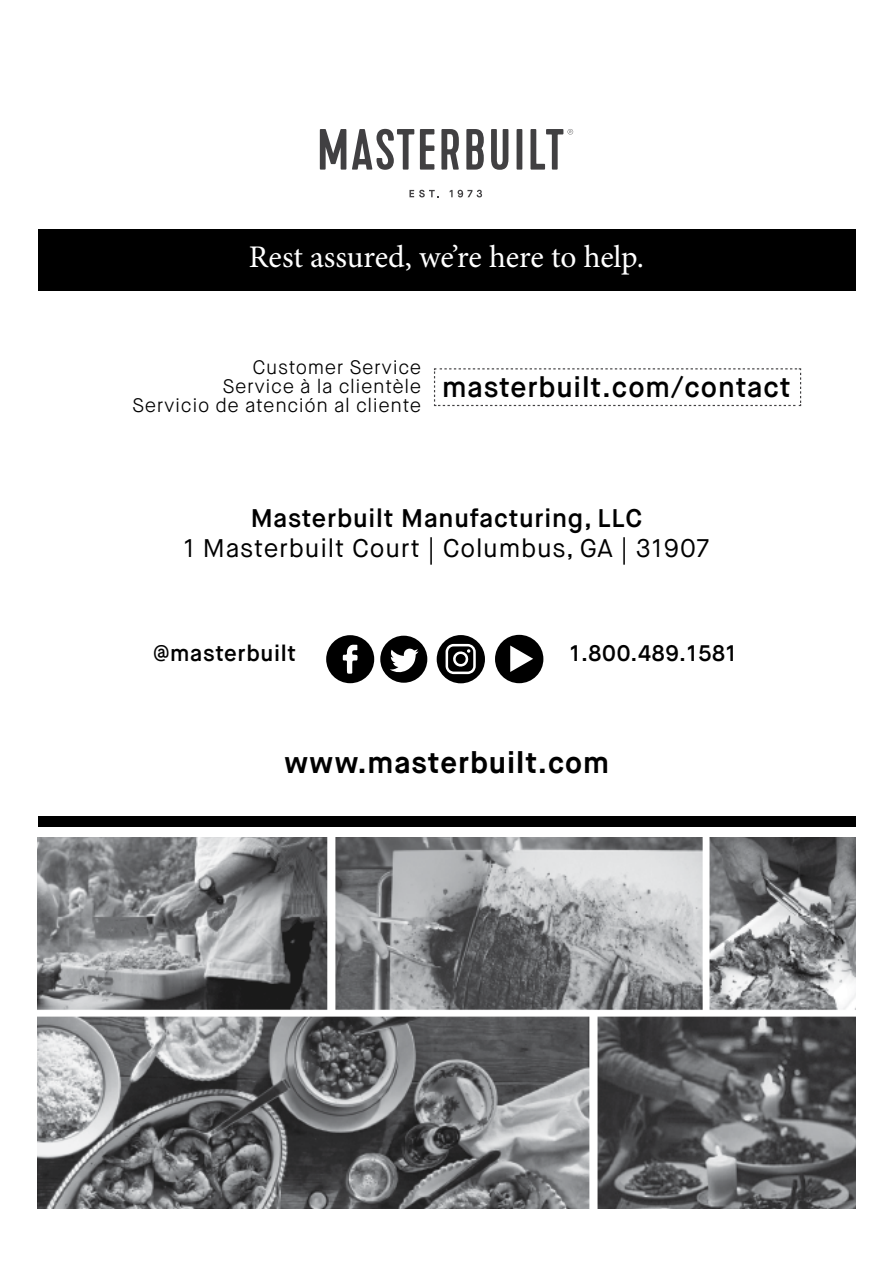
<style>
.page{position:relative;width:893px;height:1263px;background:#fff}
.page>*{position:absolute;margin:0;border:0;box-sizing:border-box;transform-origin:0 0}
.t1{font:31.5px "Minion Pro";letter-spacing:-.005em;color:#fff}
.t2{font:700 30px "Maison Neue";letter-spacing:.03em;color:#000}
.t3{font:600 28.5px "Maison Neue";letter-spacing:.03em;color:#000}
.t4{font:25.5px "Maison Neue";letter-spacing:.03em;color:#000}
.t5{font:600 25.5px "Maison Neue";letter-spacing:.03em;color:#000}
.t6{font:600 22.5px "Maison Neue";letter-spacing:.03em;color:#000}
.t7{font:300 19.5px/18.6px "Maison Neue";letter-spacing:.03em;color:#000;text-align:right}
</style>
<div class="page">
<div style="left:38px;top:229px;width:817px;height:61px;background:#000"></div>
<svg style="left:409px;top:190px;width:30px;height:7px"></svg>
<svg style="left:450px;top:190px;width:32px;height:7px"></svg>
<svg style="left:352px;top:129px;width:62px;height:41px"></svg>
<svg style="left:420px;top:129px;width:14px;height:41px"></svg>
<svg style="left:441px;top:129px;width:18px;height:41px"></svg>
<svg style="left:466px;top:129px;width:18px;height:41px"></svg>
<svg style="left:491px;top:129px;width:17px;height:41px"></svg>
<div style="left:517px;top:129px;width:5px;height:41px;background:#414042"></div>
<svg style="left:320px;top:129px;width:26px;height:41px"></svg>
<svg style="left:530px;top:129px;width:43px;height:41px"></svg>
<svg style="left:434px;top:368px;width:368px;height:39px"></svg>
<svg style="left:437px;top:635px;width:48px;height:48px"></svg>
<svg style="left:326px;top:635px;width:48px;height:48px"></svg>
<svg style="left:380px;top:636px;width:47px;height:47px"></svg>
<svg style="left:495px;top:635px;width:48px;height:48px"></svg>
<div style="left:38px;top:816px;width:817px;height:11px;background:#000"></div>
<img style="left:38px;top:838px;width:817px;height:371px">
<h1 class="t1" style="left:249px;top:235px;width:396px">Rest assured, we’re here to help.</h1>
<p class="t7" style="left:132px;top:358px;width:291px">Customer Service<br>Service à la clientèle<br>Servicio de atención al cliente</p>
<h3 class="t3" style="left:442px;top:369px;width:350px">masterbuilt.com/contact</h3>
<h3 class="t5" style="left:251px;top:502px;width:393px">Masterbuilt Manufacturing, LLC</h3>
<h3 class="t4" style="left:183px;top:532px;width:527px">1 Masterbuilt Court | Columbus, GA | 31907</h3>
<p class="t6" style="left:153px;top:639px;width:144px">@masterbuilt</p>
<p class="t6" style="left:570px;top:639px;width:168px">1.800.489.1581</p>
<h2 class="t2" style="left:284px;top:744px;width:326px">www.masterbuilt.com</h2>
</div>
